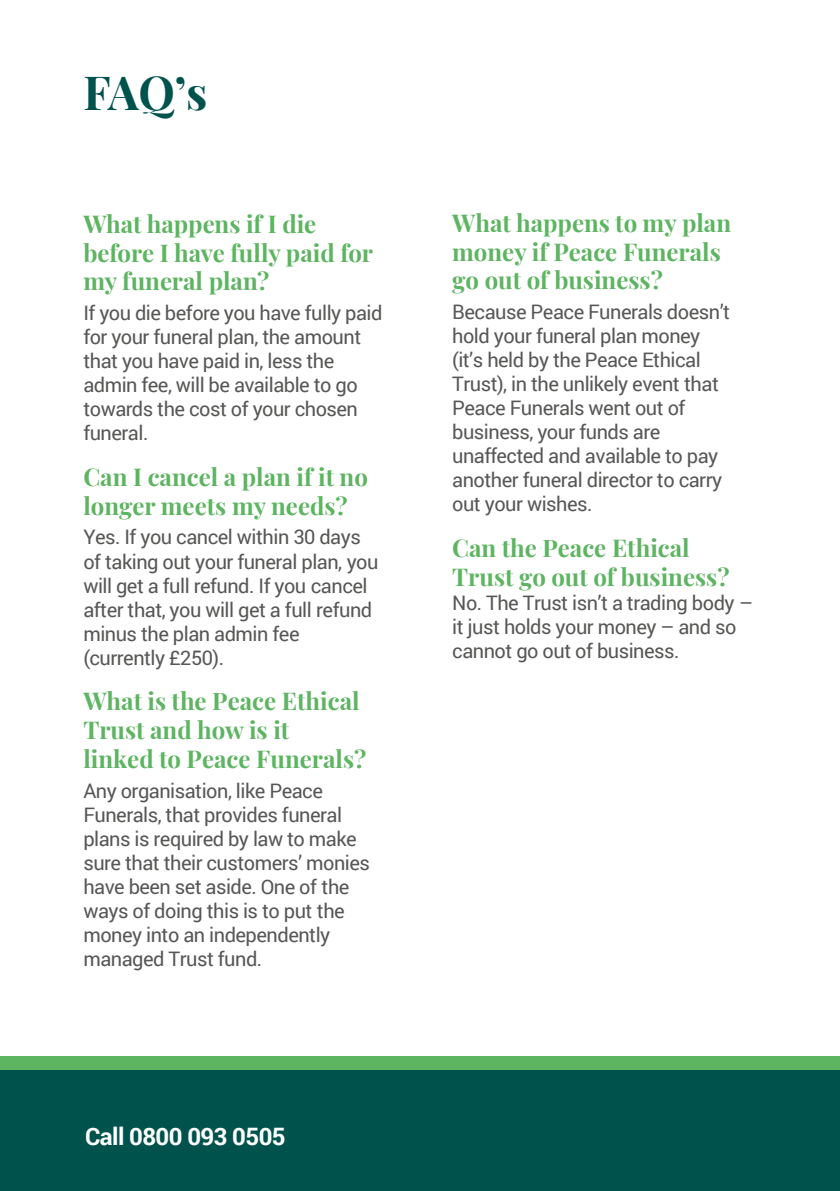
<style>
.page{position:relative;width:840px;height:1191px;background:#fff}
.page>*{position:absolute;margin:0;border:0;box-sizing:border-box;transform-origin:0 0}
.t1{font:46px "Playfair Display";color:#00524d}
.t2{font:24px/28.8px "Playfair Display";color:#5db461}
.t3{font:700 24px "Roboto";letter-spacing:-.025em;color:#fff}
.t4{font:20px/24px "Roboto";letter-spacing:-.025em;color:#575756}
.s1{font-weight:700}
</style>
<div class="page">
<div style="left:0;top:1057px;width:839px;height:134px;background:#00524d"></div>
<div style="left:0;top:1056px;width:839px;height:14px;background:#5db461"></div>
<h1 class="t1" style="left:83px;top:57px;width:125px">FAQ’s</h1>
<p class="t2" style="left:83px;top:207px;width:291px">What happens if I die before I have fully paid for my funeral plan?</p>
<p class="t4" style="left:83px;top:300px;width:300px">If you die before you have fully paid for your funeral plan, the amount that you have paid in, less the admin fee, will be available to go towards the cost of your chosen funeral.</p>
<p class="t2" style="left:83px;top:460px;width:286px">Can I cancel a plan if it no longer meets my needs?</p>
<p class="t4" style="left:83px;top:524px;width:296px">Yes. If you cancel within 30 days of taking out your funeral plan, you will get a full refund. If you cancel after that, you will get a full refund minus the plan admin fee (currently £250).</p>
<p class="t2" style="left:83px;top:685px;width:284px">What is the <span class="s1">Peace</span> Ethical<br>Trust and how is it<br>linked to Peace Funerals?</p>
<p class="t4" style="left:83px;top:777px;width:288px">Any organisation, like Peace<br>Funerals, that provides funeral plans is required by law to make sure that their customers’ monies have been set aside. One of the ways of doing this is to put the money into an independently managed Trust fund.</p>
<p class="t3" style="left:85px;top:1119px;width:202px">Call 0800 093 0505</p>
<p class="t2" style="left:452px;top:206px;width:280px">What happens to my plan money if Peace Funerals go out of business?</p>
<p class="t4" style="left:452px;top:299px;width:279px">Because Peace Funerals doesn’t hold your funeral plan money (it’s held by the Peace Ethical<br>Trust), in the unlikely event that<br>Peace Funerals went out of business, your funds are unaffected and available to pay another funeral director to carry out your wishes.</p>
<p class="t2" style="left:452px;top:531px;width:279px">Can the <span class="s1">Peace</span> Ethical<br>Trust go out of business?</p>
<p class="t4" style="left:452px;top:589px;width:302px">No. The Trust isn’t a trading body – it just holds your money – and so cannot go out of business.</p>
</div>
